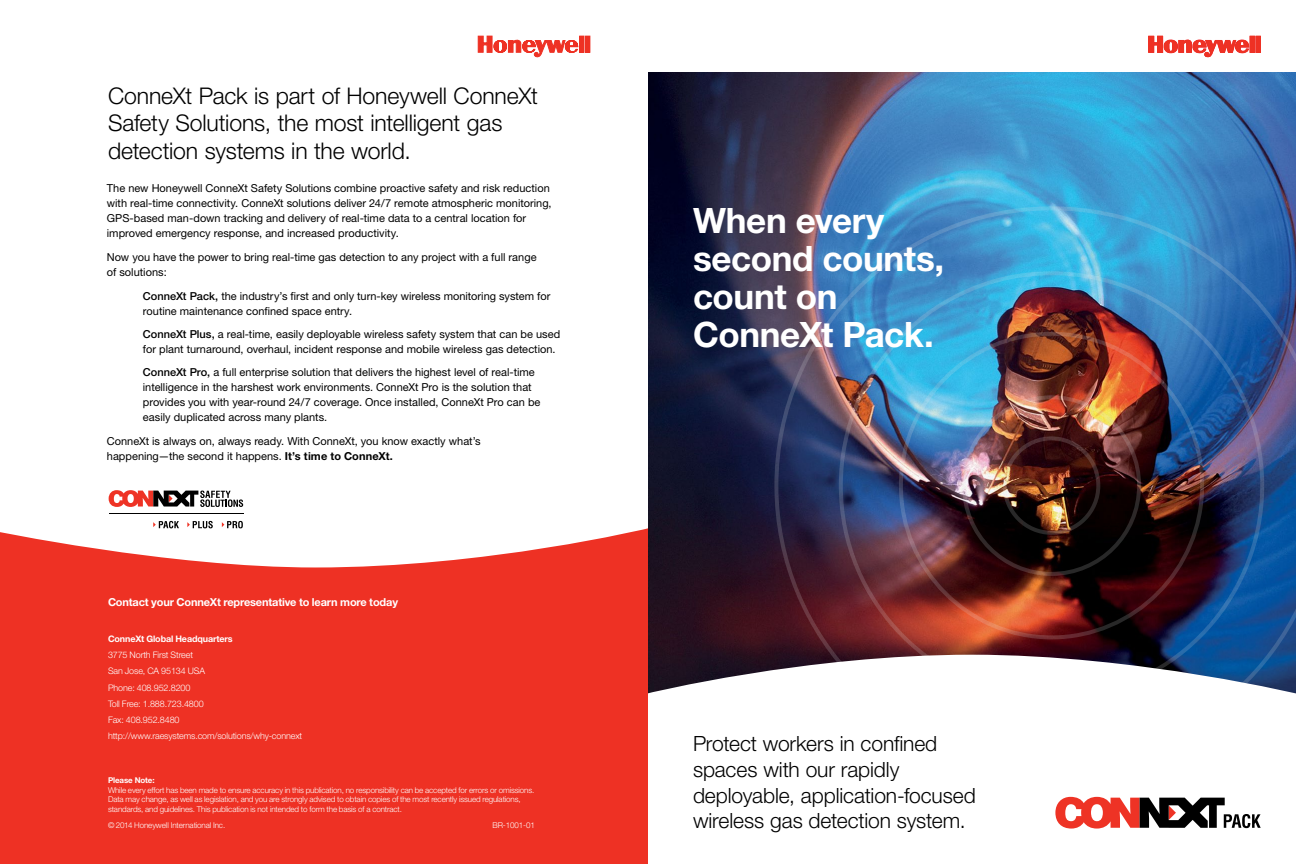
<style>
.page{position:relative;width:1296px;height:864px;background:#fff}
.page>*{position:absolute;margin:0;border:0;box-sizing:border-box;transform-origin:0 0}
.t1{font:700 35px/38px "Helvetica Neue";letter-spacing:-.015em;color:#fff}
.t2{font:300 23px/27.6px "Helvetica Neue";letter-spacing:-.005em;color:#000}
.t3{font:300 21px/26px "Helvetica Neue";letter-spacing:-.005em;color:#000}
.t4{font:11px/15px "Helvetica Neue";color:#000}
.t5{font:700 11px "Helvetica Neue";letter-spacing:-.015em;color:#fff}
.t6{font:300 9px/16.3px "Helvetica Neue";letter-spacing:-.015em;color:#fff}
.t7{font:700 9px "Helvetica Neue";letter-spacing:-.015em;color:#fff}
.t8{font:300 8px/9.5px "Helvetica Neue";letter-spacing:-.015em;color:#fff}
.t9{font:700 8px "Helvetica Neue";letter-spacing:-.015em;color:#fff}
.s1{font-weight:500}
.s2{font-weight:700}
</style>
<div class="page">
<img style="left:648px;top:72px;width:648px;height:583px">
<img style="left:774px;top:206px;width:522px;height:449px">
<div style="left:1003px;top:436px;width:97px;height:99px;border:4px solid #e4e5e6;border-radius:50%"></div>
<svg style="left:648px;top:655px;width:648px;height:142px"></svg>
<div style="left:1256px;top:36px;width:5px;height:16px;border:1px solid #ed2128"></div>
<svg style="left:1055px;top:797px;width:206px;height:32px"></svg>
<div style="left:0;top:507px;width:648px;height:357px;background:#ee3124"></div>
<svg style="left:0;top:496px;width:648px;height:71px;fill:#fff"></svg>
<svg style="left:478px;top:36px;width:100px;height:21px"></svg>
<div style="left:580px;top:36px;width:4px;height:16px;border:1px solid #ee3124"></div>
<div style="left:585px;top:36px;width:5px;height:16px;background:#ee3124"></div>
<svg style="left:1148px;top:36px;width:101px;height:21px"></svg>
<div style="left:1250px;top:36px;width:5px;height:16px;background:#ee3124"></div>
<div style="left:1256px;top:36px;width:4px;height:16px;border:1px solid #ee3124"></div>
<svg style="left:109px;top:490px;width:134px;height:17px"></svg>
<svg style="left:153px;top:521px;width:26px;height:7px"></svg>
<svg style="left:187px;top:521px;width:26px;height:7px"></svg>
<svg style="left:222px;top:521px;width:21px;height:7px"></svg>
<hr style="left:109px;top:514px;width:135px;height:1px;background:#000">
<h2 class="t2" style="left:108px;top:81px;width:431px">ConneXt Pack is part of Honeywell ConneXt<br>Safety Solutions, the most intelligent gas detection systems in the world.</h2>
<p class="t4" style="left:107px;top:180px;width:446px">The new Honeywell ConneXt Safety Solutions combine proactive safety and risk reduction with real-time connectivity. ConneXt solutions deliver 24/7 remote atmospheric monitoring, GPS-based man-down tracking and delivery of real-time data to a central location for improved emergency response, and increased productivity.</p>
<p class="t4" style="left:107px;top:249px;width:431px">Now you have the power to bring real-time gas detection to any project with a full range of solutions:</p>
<p class="t4" style="left:143px;top:288px;width:409px"><span class="s1">ConneXt Pack,</span> the industry’s first and only turn-key wireless monitoring system for routine maintenance confined space entry.</p>
<p class="t4" style="left:143px;top:326px;width:419px"><span class="s1">ConneXt Plus,</span> a real-time, easily deployable wireless safety system that can be used for plant turnaround, overhaul, incident response and mobile wireless gas detection.</p>
<p class="t4" style="left:143px;top:364px;width:399px"><span class="s1">ConneXt Pro,</span> a full enterprise solution that delivers the highest level of real-time intelligence in the harshest work environments. ConneXt Pro is the solution that provides you with year-round 24/7 coverage. Once installed, ConneXt Pro can be easily duplicated across many plants.</p>
<p class="t4" style="left:107px;top:434px;width:375px">ConneXt is always on, always ready. With ConneXt, you know exactly what’s happening—the second it happens. <span class="s2">It’s time to ConneXt.</span></p>
<p class="t5" style="left:108px;top:595px;width:292px">Contact your ConneXt representative to learn more today</p>
<p class="t7" style="left:108px;top:633px;width:126px">ConneXt Global Headquarters</p>
<p class="t6" style="left:108px;top:646px;width:196px">3775 North First Street<br>San Jose, CA 95134 USA<br>Phone: 408.952.8200<br>Toll Free: 1.888.723.4800<br>Fax: 408.952.8480 http://www.raesystems.com/solutions/why-connext</p>
<p class="t9" style="left:108px;top:776px;width:48px">Please Note:</p>
<p class="t8" style="left:108px;top:785px;width:428px">While every effort has been made to ensure accuracy in this publication, no responsibility can be accepted for errors or omissions.<br>Data may change, as well as legislation, and you are strongly advised to obtain copies of the most recently issued regulations, standards, and guidelines. This publication is not intended to form the basis of a contract.</p>
<p class="t8" style="left:108px;top:820px;width:119px">© 2014 Honeywell International Inc.</p>
<p class="t8" style="left:493px;top:820px;width:44px">BR-1001-01</p>
<h1 class="t1" style="left:693px;top:201px;width:253px">When every second counts, count on<br>ConneXt Pack.</h1>
<h3 class="t3" style="left:693px;top:730px;width:284px">Protect workers in confined spaces with our rapidly deployable, application-focused wireless gas detection system.</h3>
</div>
